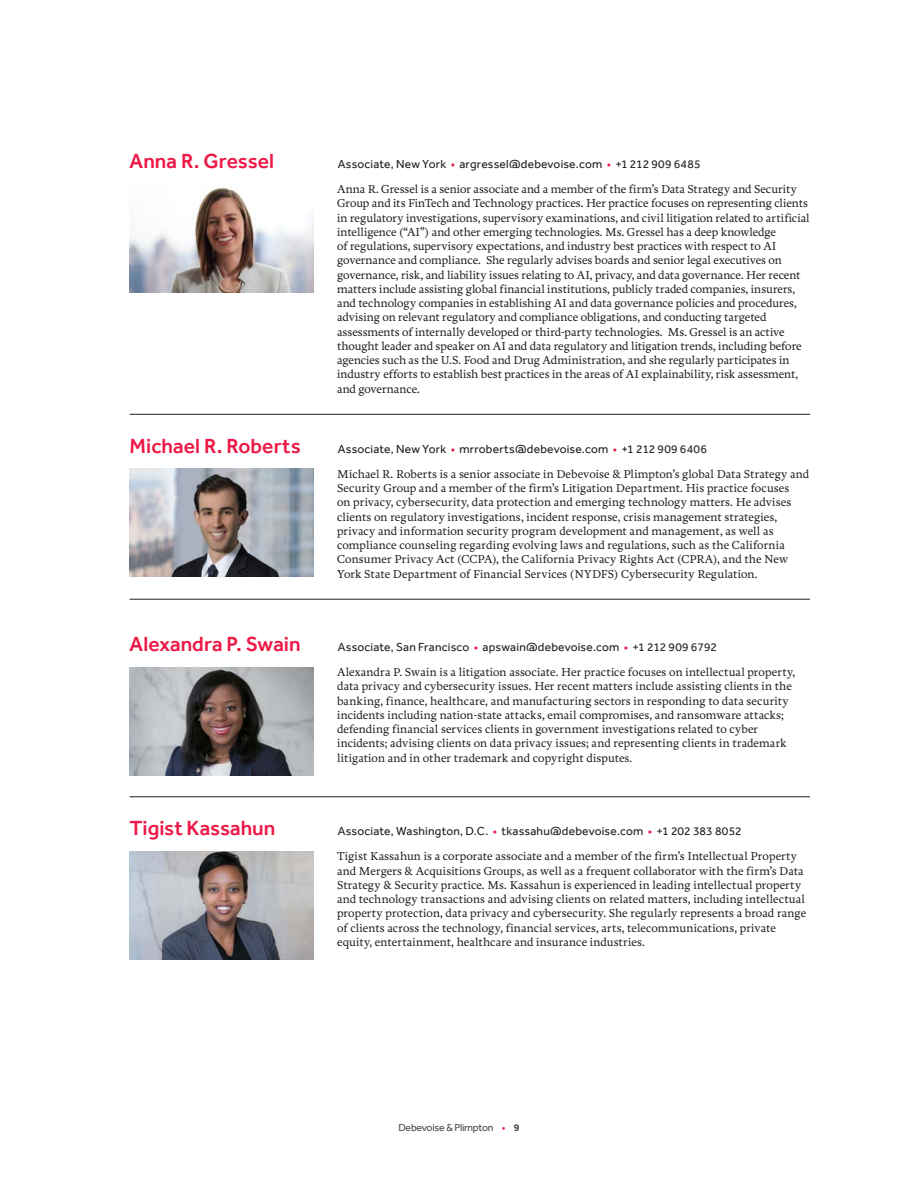
<style>
.page{position:relative;width:918px;height:1188px;background:#fff}
.page>*{position:absolute;margin:0;border:0;box-sizing:border-box;transform-origin:0 0}
.Name__Mini_Bio{font:500 21px "Effra";color:#ed1845}
.Bio_Text{font:12px/14.2px "Freya";letter-spacing:.005em;color:#231f20}
.Contact_Info__Mini_B{font:12px "Effra";letter-spacing:.015em;color:#231f20}
.t1{font:10.5px "Effra";letter-spacing:-.02em;color:#4b4c4d}
.s1{color:#ed1845}
.s2{font-weight:700}
</style>
<div class="page">
<img style="left:130px;top:667px;width:183px;height:108px">
<hr style="left:130px;top:796px;width:680px;height:1px;background:#231f20">
<hr style="left:130px;top:414px;width:680px;height:1px;background:#231f20">
<img style="left:130px;top:851px;width:183px;height:108px">
<img style="left:130px;top:469px;width:183px;height:108px">
<hr style="left:130px;top:599px;width:680px;height:1px;background:#231f20">
<img style="left:130px;top:187px;width:183px;height:105px">
<p class="Name__Mini_Bio" style="left:130px;top:148px;width:146px">Anna R. Gressel</p>
<p class="Contact_Info__Mini_B" style="left:338px;top:157px;width:364px">Associate, New York <span class="s1">•</span> argressel@debevoise.com <span class="s1">•</span> +1 212 909 6485</p>
<p class="Bio_Text" style="left:337px;top:182px;width:474px">Anna R. Gressel is a senior associate and a member of the firm’s Data Strategy and Security Group and its FinTech and Technology practices. Her practice focuses on representing clients in regulatory investigations, supervisory examinations, and civil litigation related to artificial intelligence (“AI”) and other emerging technologies. Ms. Gressel has a deep knowledge<br>of regulations, supervisory expectations, and industry best practices with respect to AI governance and compliance. She regularly advises boards and senior legal executives on governance, risk, and liability issues relating to AI, privacy, and data governance. Her recent matters include assisting global financial institutions, publicly traded companies, insurers, and technology companies in establishing AI and data governance policies and procedures, advising on relevant regulatory and compliance obligations, and conducting targeted assessments of internally developed or third-party technologies. Ms. Gressel is an active thought leader and speaker on AI and data regulatory and litigation trends, including before agencies such as the U.S. Food and Drug Administration, and she regularly participates in industry efforts to establish best practices in the areas of AI explainability, risk assessment, and governance.</p>
<p class="Name__Mini_Bio" style="left:130px;top:433px;width:173px">Michael R. Roberts</p>
<p class="Contact_Info__Mini_B" style="left:338px;top:441px;width:371px">Associate, New York <span class="s1">•</span> mrroberts@debevoise.com <span class="s1">•</span> +1 212 909 6406</p>
<p class="Bio_Text" style="left:337px;top:467px;width:474px">Michael R. Roberts is a senior associate in Debevoise &amp; Plimpton’s global Data Strategy and Security Group and a member of the firm’s Litigation Department. His practice focuses<br>on privacy, cybersecurity, data protection and emerging technology matters. He advises clients on regulatory investigations, incident response, crisis management strategies, privacy and information security program development and management, as well as compliance counseling regarding evolving laws and regulations, such as the California Consumer Privacy Act (CCPA), the California Privacy Rights Act (CPRA), and the New York State Department of Financial Services (NYDFS) Cybersecurity Regulation.</p>
<p class="Name__Mini_Bio" style="left:130px;top:631px;width:173px">Alexandra P. Swain</p>
<p class="Contact_Info__Mini_B" style="left:338px;top:640px;width:381px">Associate, San Francisco <span class="s1">•</span> apswain@debevoise.com <span class="s1">•</span> +1 212 909 6792</p>
<p class="Bio_Text" style="left:337px;top:666px;width:460px">Alexandra P. Swain is a litigation associate. Her practice focuses on intellectual property, data privacy and cybersecurity issues. Her recent matters include assisting clients in the banking, finance, healthcare, and manufacturing sectors in responding to data security incidents including nation-state attacks, email compromises, and ransomware attacks; defending financial services clients in government investigations related to cyber incidents; advising clients on data privacy issues; and representing clients in trademark litigation and in other trademark and copyright disputes.</p>
<p class="Name__Mini_Bio" style="left:130px;top:816px;width:147px">Tigist Kassahun</p>
<p class="Contact_Info__Mini_B" style="left:338px;top:824px;width:405px">Associate, Washington, D.C. <span class="s1">•</span> tkassahu@debevoise.com <span class="s1">•</span> +1 202 383 8052</p>
<p class="Bio_Text" style="left:337px;top:850px;width:471px">Tigist Kassahun is a corporate associate and a member of the firm’s Intellectual Property and Mergers &amp; Acquisitions Groups, as well as a frequent collaborator with the firm’s Data Strategy &amp; Security practice. Ms. Kassahun is experienced in leading intellectual property and technology transactions and advising clients on related matters, including intellectual property protection, data privacy and cybersecurity. She regularly represents a broad range of clients across the technology, financial services, arts, telecommunications, private equity, entertainment, healthcare and insurance industries.</p>
<p class="t1" style="left:398px;top:1121px;width:123px">Debevoise &amp; Plimpton <span class="s1">•</span> <span class="s2">9</span></p>
</div>
